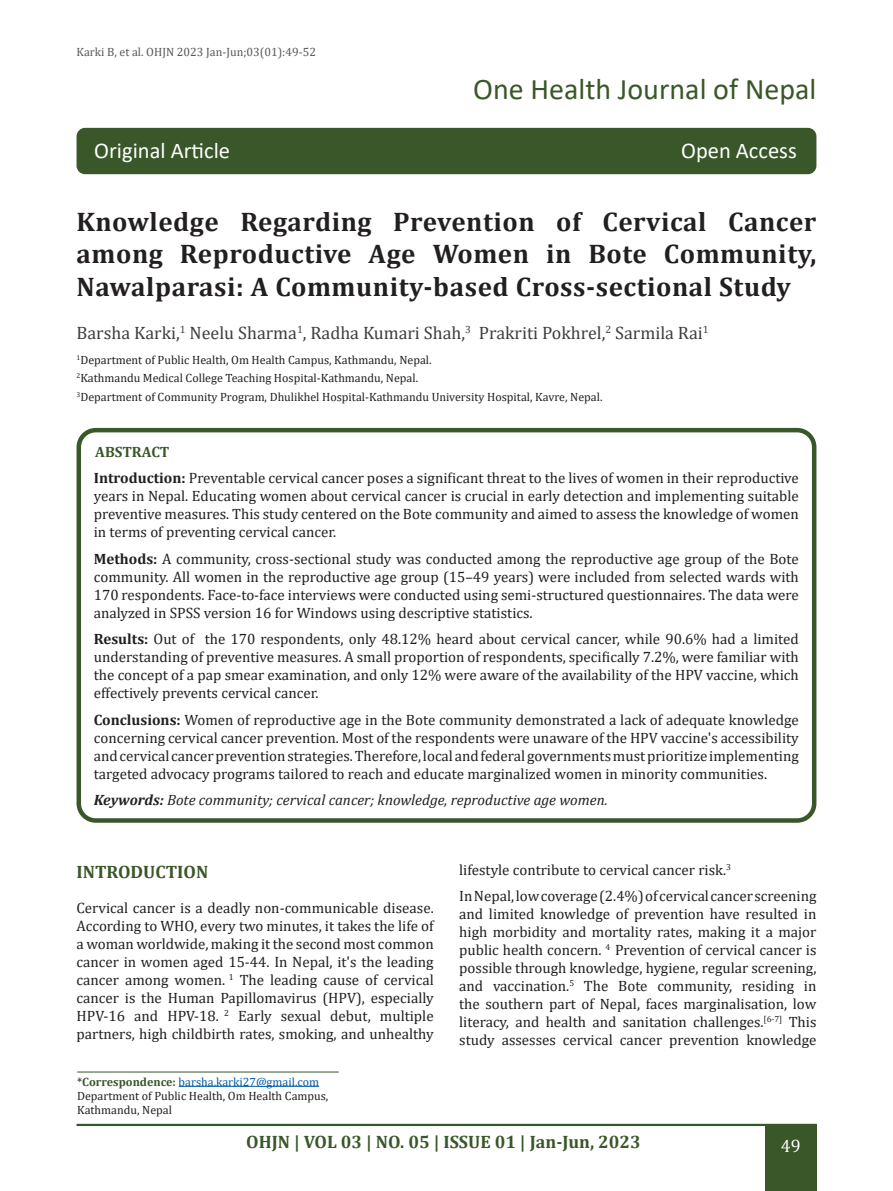
<style>
.page{position:relative;width:893px;height:1191px;background:#fff}
.page>*{position:absolute;margin:0;border:0;box-sizing:border-box;transform-origin:0 0}
.t1{font:30px "Calibri";color:#395728}
.t2{font:700 27px/32.4px "Cambria";letter-spacing:.02em;color:#231f20;text-align:justify}
.t3{font:22.5px "Calibri";color:#fff}
.t4{font:18px "Cambria";color:#3e3e3f}
.t5{font:700 18px "Cambria";color:#395728}
.t6{font:18px "Cambria";color:#fff}
.t7{font:15px/18px "Cambria";color:#231f20;text-align:justify}
.t8{font:italic 15px "Cambria";color:#231f20}
.t9{font:12px/18.6px "Cambria";color:#231f20}
.t10{font:12px "Cambria";color:#57585a}
.s1{font-weight:700;color:#395728}
.s2{font-weight:700}
.s3{color:#015aaa}
</style>
<div class="page">
<hr style="left:77px;top:1123px;width:739px;height:3px;background:#395728">
<div style="left:765px;top:1123px;width:51px;height:68px;background:#395728"></div>
<div style="left:77px;top:128px;width:739px;height:46px;background:#395728;border-radius:9px"></div>
<div style="left:77px;top:428px;width:739px;height:394px;border:4px solid #395728;border-radius:17px"></div>
<hr style="left:77px;top:1071px;width:262px;height:1px;background:#395728">
<hr style="left:179px;top:1086px;width:140px;height:1px;background:#015aaa">
<p class="t10" style="left:77px;top:45px;width:241px">Karki B, et al. OHJN 2023 Jan-Jun;03(01):49-52</p>
<h1 class="t1" style="left:473px;top:77px;width:345px">One Health Journal of Nepal</h1>
<h3 class="t3" style="left:94px;top:141px;width:137px">Original Article</h3>
<h3 class="t3" style="left:681px;top:141px;width:117px">Open Access</h3>
<h2 class="t2" style="left:77px;top:205px;width:741px">Knowledge Regarding Prevention of Cervical Cancer among Reproductive Age Women in Bote Community, Nawalparasi: A Community-based Cross-sectional Study</h2>
<p class="t4" style="left:77px;top:321px;width:634px">Barsha Karki,<sup>1</sup> Neelu Sharma<sup>1</sup>, Radha Kumari Shah,<sup>3</sup> Prakriti Pokhrel,<sup>2</sup> Sarmila Rai<sup>1</sup></p>
<p class="t9" style="left:77px;top:350px;width:527px"><sup>1</sup>Department of Public Health, Om Health Campus, Kathmandu, Nepal.<br><sup>2</sup>Kathmandu Medical College Teaching Hospital-Kathmandu, Nepal.<br><sup>3</sup>Department of Community Program, Dhulikhel Hospital-Kathmandu University Hospital, Kavre, Nepal.</p>
<p class="t7" style="left:94px;top:438px;width:707px;line-height:26.5px"><span class="s1">ABSTRACT<br></span><span class="s2">Introduction:</span> Preventable cervical cancer poses a significant threat to the lives of women in their reproductive</p>
<p class="t7" style="left:94px;top:487px;width:706px">years in Nepal. Educating women about cervical cancer is crucial in early detection and implementing suitable preventive measures. This study centered on the Bote community and aimed to assess the knowledge of women in terms of preventing cervical cancer.</p>
<p class="t7" style="left:94px;top:549px;width:707px"><span class="s2">Methods:</span> A community, cross-sectional study was conducted among the reproductive age group of the Bote community. All women in the reproductive age group (15–49 years) were included from selected wards with 170 respondents. Face-to-face interviews were conducted using semi-structured questionnaires. The data were analyzed in SPSS version 16 for Windows using descriptive statistics.</p>
<p class="t7" style="left:94px;top:630px;width:707px"><span class="s2">Results:</span> Out of the 170 respondents, only 48.12% heard about cervical cancer, while 90.6% had a limited understanding of preventive measures. A small proportion of respondents, specifically 7.2%, were familiar with the concept of a pap smear examination, and only 12% were aware of the availability of the HPV vaccine, which effectively prevents cervical cancer.</p>
<p class="t7" style="left:94px;top:710px;width:707px"><span class="s2">Conclusions:</span> Women of reproductive age in the Bote community demonstrated a lack of adequate knowledge concerning cervical cancer prevention. Most of the respondents were unaware of the HPV vaccine's accessibility and cervical cancer prevention strategies. Therefore, local and federal governments must prioritize implementing targeted advocacy programs tailored to reach and educate marginalized women in minority communities.</p>
<p class="t8" style="left:94px;top:791px;width:515px"><span class="s2">Keywords:</span> Bote community; cervical cancer; knowledge, reproductive age women.</p>
<p class="t5" style="left:77px;top:861px;width:133px">INTRODUCTION</p>
<p class="t7" style="left:77px;top:899px;width:359px">Cervical cancer is a deadly non-communicable disease.<br>According to WHO, every two minutes, it takes the life of a woman worldwide, making it the second most common cancer in women aged 15-44. In Nepal, it's the leading cancer among women. <sup>1</sup> The leading cause of cervical cancer is the Human Papillomavirus (HPV), especially HPV-16 and HPV-18. <sup>2</sup> Early sexual debut, multiple partners, high childbirth rates, smoking, and unhealthy</p>
<p class="t9" style="left:77px;top:1074px;width:253px;line-height:14.4px">*<span class="s1">Correspondence:</span> <span class="s3">barsha.karki27@gmail.com<br></span>Department of Public Health, Om Health Campus,<br>Kathmandu, Nepal</p>
<p class="t7" style="left:459px;top:856px;width:359px;line-height:26.5px">lifestyle contribute to cervical cancer risk.<sup>3<br></sup>In Nepal, low coverage (2.4%) of cervical cancer screening</p>
<p class="t7" style="left:459px;top:905px;width:359px">and limited knowledge of prevention have resulted in high morbidity and mortality rates, making it a major public health concern. <sup>4</sup> Prevention of cervical cancer is possible through knowledge, hygiene, regular screening, and vaccination.<sup>5</sup> The Bote community, residing in the southern part of Nepal, faces marginalisation, low literacy, and health and sanitation challenges.<sup>[6-7]</sup> This study assesses cervical cancer prevention knowledge</p>
<p class="t5" style="left:246px;top:1130px;width:396px">OHJN | VOL 03 | NO. 05 | ISSUE 01 | Jan-Jun, 2023</p>
<p class="t6" style="left:781px;top:1135px;width:21px">49</p>
</div>
